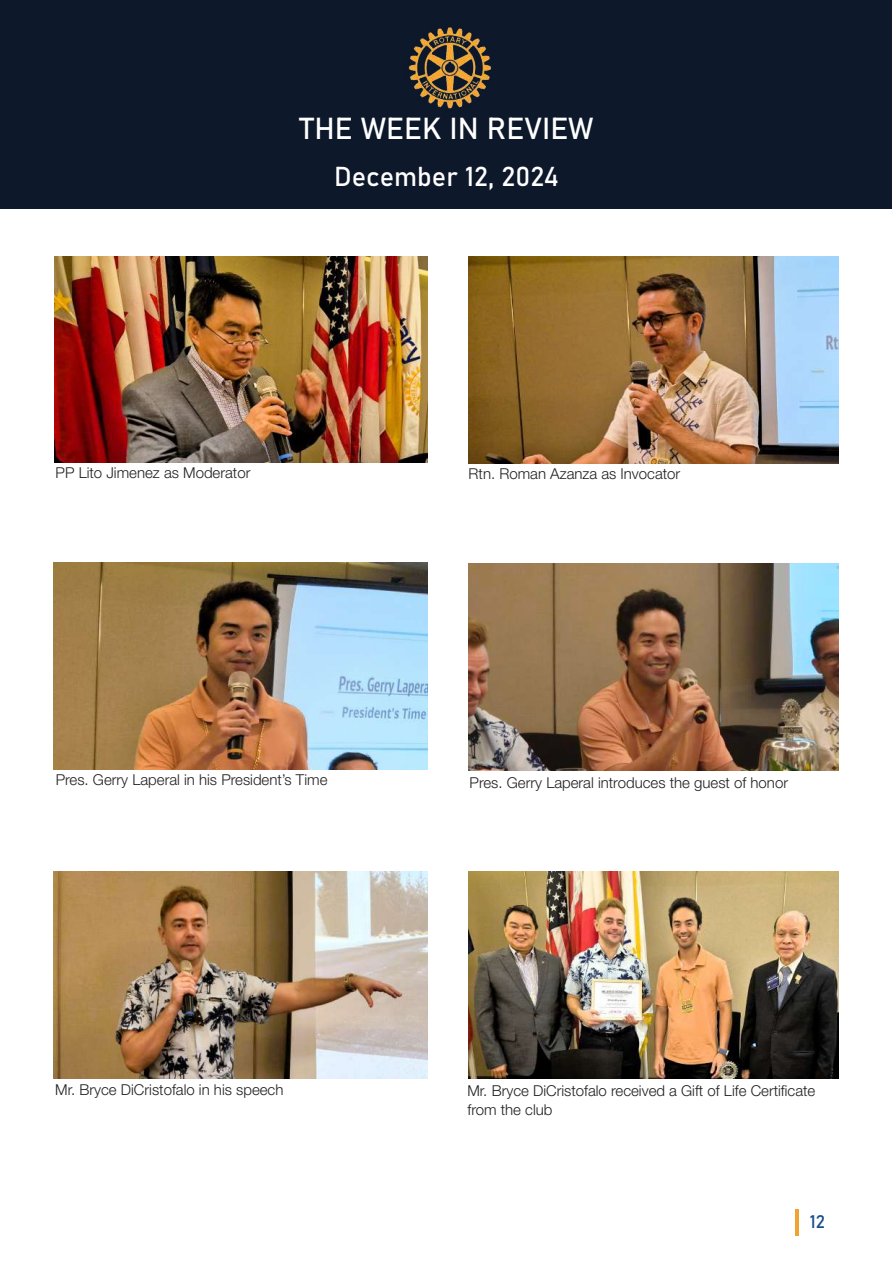
<style>
.page{position:relative;width:893px;height:1263px;background:#fff}
.page>*{position:absolute;margin:0;border:0;box-sizing:border-box;transform-origin:0 0}
.t1{font:30px "Bahnschrift";color:#fff}
.t2{font:27px "Bahnschrift";color:#fff}
.t3{font:18px "Bahnschrift";color:#164d8f}
.t4{font:300 15px/19.5px "Helvetica Neue LT Pro";color:#231f20}
</style>
<div class="page">
<hr style="left:795px;top:1209px;width:3px;height:26px;background:#f1a332">
<img style="left:54px;top:872px;width:373px;height:206px">
<img style="left:468px;top:872px;width:370px;height:206px">
<img style="left:469px;top:256px;width:370px;height:207px">
<div style="left:0;top:0;width:891px;height:208px;background:#0d182b"></div>
<img style="left:408px;top:27px;width:83px;height:82px">
<img style="left:54px;top:256px;width:373px;height:207px">
<img style="left:54px;top:563px;width:373px;height:207px">
<img style="left:469px;top:564px;width:370px;height:206px">
<h1 class="t1" style="left:299px;top:106px;width:296px">THE WEEK IN REVIEW</h1>
<h2 class="t2" style="left:334px;top:156px;width:226px">December 12, 2024</h2>
<p class="t4" style="left:56px;top:463px;width:196px">PP Lito Jimenez as Moderator</p>
<p class="t4" style="left:469px;top:463px;width:213px">Rtn. Roman Azanza as Invocator</p>
<p class="t4" style="left:56px;top:770px;width:273px">Pres. Gerry Laperal in his President’s Time</p>
<p class="t4" style="left:55px;top:1079px;width:230px">Mr. Bryce DiCristofalo in his speech</p>
<p class="t4" style="left:470px;top:772px;width:320px">Pres. Gerry Laperal introduces the guest of honor</p>
<p class="t4" style="left:467px;top:1080px;width:349px">Mr. Bryce DiCristofalo received a Gift of Life Certificate from the club</p>
<p class="t3" style="left:810px;top:1208px;width:17px">12</p>
</div>
